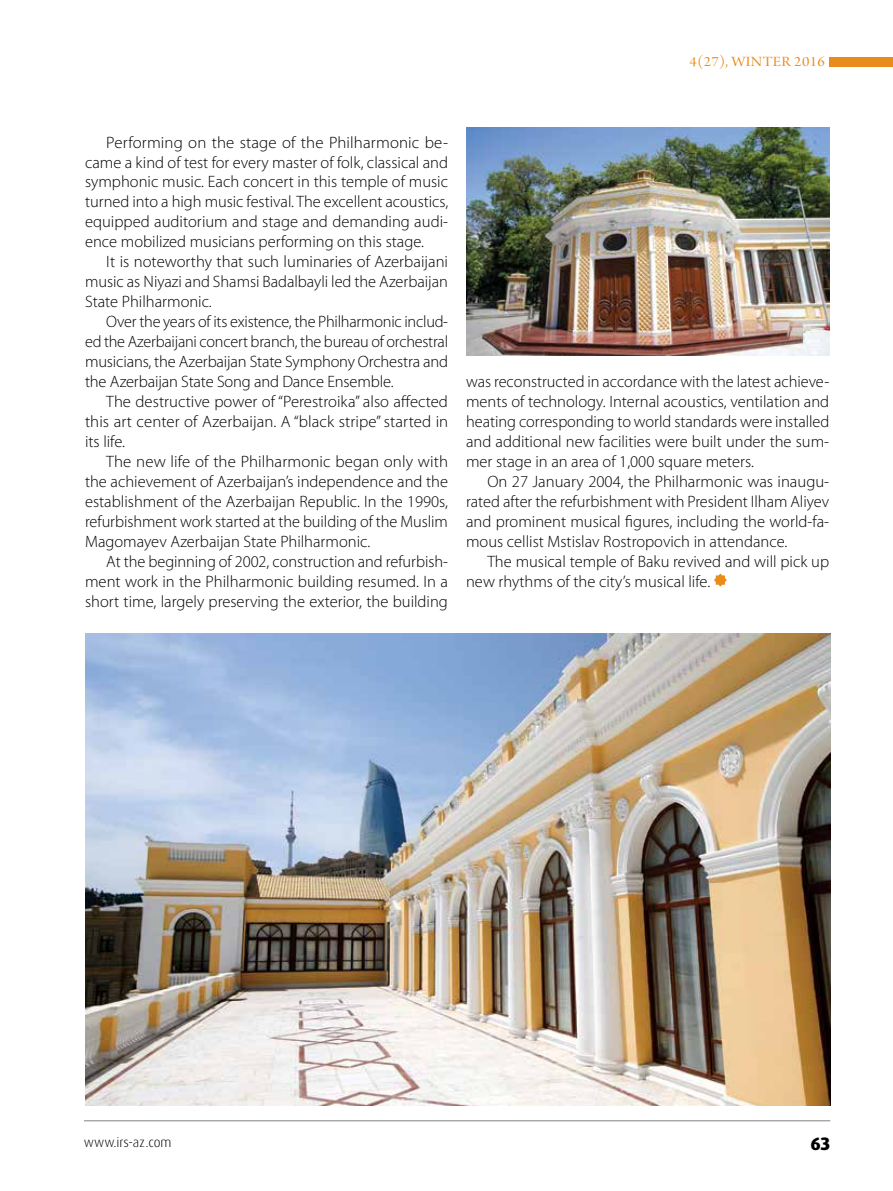
<style>
.page{position:relative;width:893px;height:1191px;background:#fff}
.page>*{position:absolute;margin:0;border:0;box-sizing:border-box;transform-origin:0 0}
.t1{font:800 18px "Dax Pro";color:#000}
.t2{font:300 16.5px/20px "Myriad Pro";color:#000;text-align:justify}
.t3{font:15px "Arno Pro Display";letter-spacing:.02em;color:#ea8c1c;scale:1.1 1}
.t4{font:300 13.5px "Dax Pro";color:#000}
</style>
<div class="page">
<hr style="left:84px;top:1120px;width:746px;height:1px;background:#808285">
<svg style="left:714px;top:573px;width:13px;height:13px"></svg>
<div style="left:829px;top:57px;width:64px;height:9px;background:#ea8c1c"></div>
<img style="left:85px;top:633px;width:745px;height:473px">
<img style="left:466px;top:128px;width:363px;height:228px">
<p class="t3" style="left:690px;top:53px;width:125px">4(27), WINTER 2016</p>
<p class="t2" style="left:85px;top:132px;width:365px;text-indent:21px">Performing on the stage of the Philharmonic be&shy;came a kind of test for every master of folk, classical and symphonic music. Each concert in this temple of music turned into a high music festival. The excellent acoustics, equipped auditorium and stage and demanding audi&shy;ence mobilized musicians performing on this stage.</p>
<p class="t2" style="left:85px;top:252px;width:365px;text-indent:21px">It is noteworthy that such luminaries of Azerbaijani music as Niyazi and Shamsi Badalbayli led the Azerbaijan State Philharmonic.</p>
<p class="t2" style="left:85px;top:312px;width:365px;text-indent:21px">Over the years of its existence, the Philharmonic includ&shy;ed the Azerbaijani concert branch, the bureau of orchestral musicians, the Azerbaijan State Symphony Orchestra and the Azerbaijan State Song and Dance Ensemble.</p>
<p class="t2" style="left:85px;top:392px;width:365px;text-indent:21px">The destructive power of “Perestroika” also affected this art center of Azerbaijan. A “black stripe” started in its life.</p>
<p class="t2" style="left:85px;top:452px;width:365px;text-indent:21px">The new life of the Philharmonic began only with the achievement of Azerbaijan’s independence and the establishment of the Azerbaijan Republic. In the 1990s, refurbishment work started at the building of the Muslim Magomayev Azerbaijan State Philharmonic.</p>
<p class="t2" style="left:85px;top:551px;width:365px;text-indent:21px">At the beginning of 2002, construction and refurbish&shy;ment work in the Philharmonic building resumed. In a short time, largely preserving the exterior, the building</p>
<p class="t2" style="left:466px;top:372px;width:365px">was reconstructed in accordance with the latest achieve&shy;ments of technology. Internal acoustics, ventilation and heating corresponding to world standards were installed and additional new facilities were built under the sum&shy;mer stage in an area of 1,000 square meters.</p>
<p class="t2" style="left:466px;top:471px;width:365px;text-indent:21px">On 27 January 2004, the Philharmonic was inaugu&shy;rated after the refurbishment with President Ilham Aliyev and prominent musical figures, including the world-fa&shy;mous cellist Mstislav Rostropovich in attendance.</p>
<p class="t2" style="left:466px;top:551px;width:364px;text-indent:21px">The musical temple of Baku revived and will pick up new rhythms of the city’s musical life.</p>
<p class="t4" style="left:84px;top:1133px;width:89px">www.irs-az.com</p>
<p class="t1" style="left:810px;top:1131px;width:21px">63</p>
</div>
